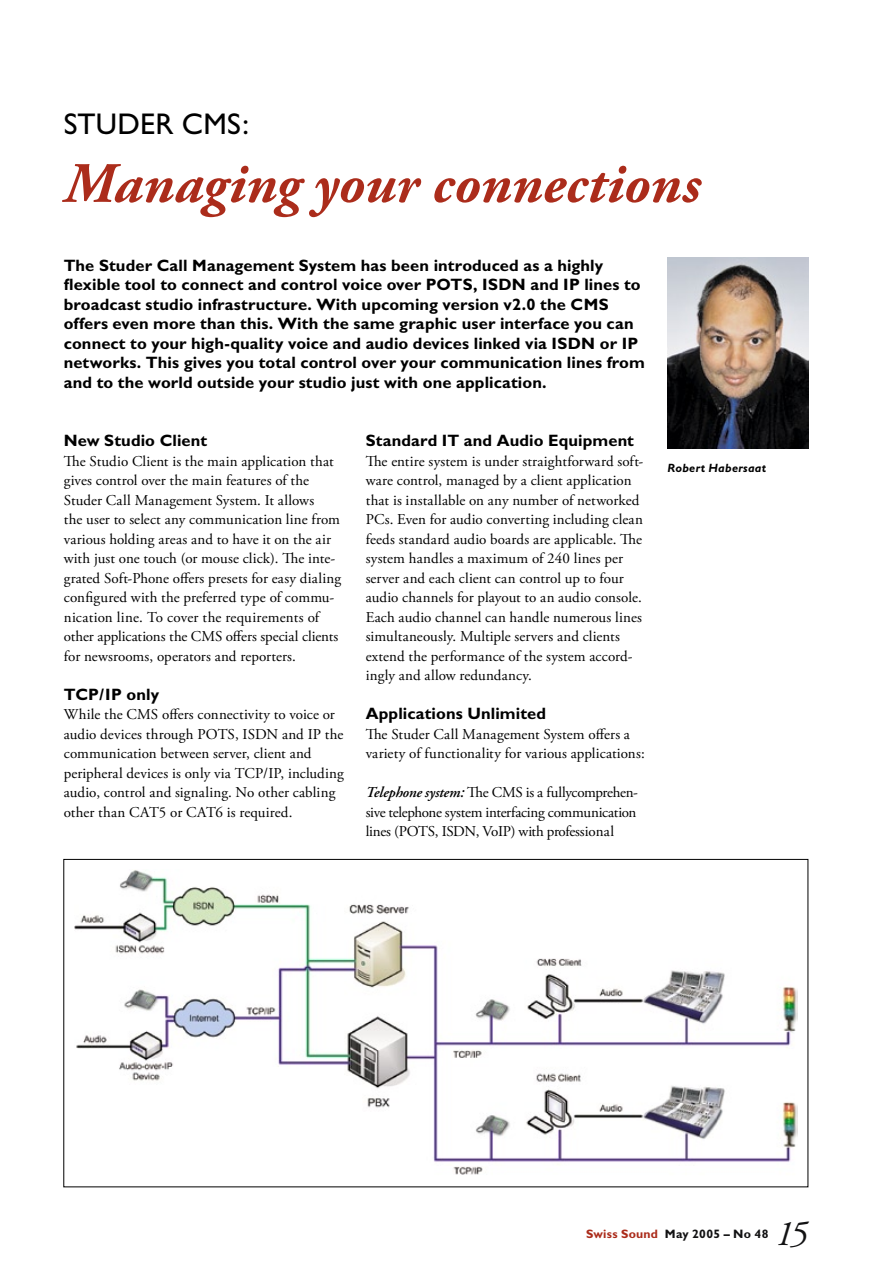
<style>
.page{position:relative;width:893px;height:1263px;background:#fff}
.page>*{position:absolute;margin:0;border:0;box-sizing:border-box;transform-origin:0 0}
.t1{font:italic 700 57px "Adobe Garamond Pro";color:#ab2c1b}
.t2{font:italic 36px "Adobe Garamond";color:#121213}
.t3{font:30px "Gill Sans";letter-spacing:.01em;color:#000}
.t4{font:700 16.5px/19.5px "Gill Sans";letter-spacing:.005em;color:#000}
.t5{font:15px/19.5px "Adobe Garamond Pro";letter-spacing:.005em;color:#000}
.t6{font:700 12.3px "Gill Sans";letter-spacing:.02em;color:#121213}
.t7{font:italic 700 12px "Gill Sans";letter-spacing:.025em;color:#000}
.s1{font-weight:600;font-style:italic}
.s2{color:#ab2c1b}
</style>
<div class="page">
<img style="left:668px;top:257px;width:140px;height:191px">
<img style="left:74px;top:870px;width:723px;height:305px">
<h3 class="t3" style="left:64px;top:107px;width:187px">STUDER CMS:</h3>
<h1 class="t1" style="left:64px;top:151px;width:638px">Managing your connections</h1>
<p class="t4" style="left:64px;top:255px;width:583px">The Studer Call Management System has been introduced as a highly flexible tool to connect and control voice over POTS, ISDN and IP lines to broadcast studio infrastructure. With upcoming version v2.0 the CMS offers even more than this. With the same graphic user interface you can connect to your high-quality voice and audio devices linked via ISDN or IP networks. This gives you total control over your communication lines from and to the world outside your studio just with one application.</p>
<p class="t4" style="left:64px;top:431px;width:145px">New Studio Client</p>
<p class="t5" style="left:64px;top:452px;width:279px">The Studio Client is the main application that gives control over the main features of the Studer Call Management System. It allows<br>the user to select any communication line from various holding areas and to have it on the air with just one touch (or mouse click). The inte&shy;grated Soft-Phone offers presets for easy dialing configured with the preferred type of commu&shy;nication line. To cover the requirements of other applications the CMS offers special clients for newsrooms, operators and reporters.</p>
<p class="t4" style="left:64px;top:684px;width:97px">TCP/IP only</p>
<p class="t5" style="left:64px;top:705px;width:282px">While the CMS offers connectivity to voice or audio devices through POTS, ISDN and IP the communication between server, client and peripheral devices is only via TCP/IP, including audio, control and signaling. No other cabling other than CAT5 or CAT6 is required.</p>
<p class="t4" style="left:366px;top:431px;width:270px">Standard IT and Audio Equipment</p>
<p class="t5" style="left:366px;top:452px;width:279px">The entire system is under straightforward soft&shy;ware control, managed by a client application that is installable on any number of networked PCs. Even for audio converting including clean feeds standard audio boards are applicable. The system handles a maximum of 240 lines per server and each client can control up to four audio channels for playout to an audio console.<br>Each audio channel can handle numerous lines simultaneously. Multiple servers and clients extend the performance of the system accord&shy;ingly and allow redundancy.</p>
<p class="t4" style="left:366px;top:704px;width:182px">Applications Unlimited</p>
<p class="t5" style="left:366px;top:725px;width:281px">The Studer Call Management System offers a variety of functionality for various applications:</p>
<p class="t5" style="left:366px;top:783px;width:274px;text-align:justify"><span class="s1">Telephone system:</span> The CMS is a fullycomprehen&shy;sive telephone system interfacing communication lines (POTS, ISDN, VoIP) with professional</p>
<p class="t7" style="left:668px;top:461px;width:100px">Robert Habersaat</p>
<p class="t6" style="left:586px;top:1227px;width:184px"><span class="s2">Swiss Sound</span> May 2005 – No 48</p>
<h2 class="t2" style="left:775px;top:1215px;width:34px">15</h2>
</div>
